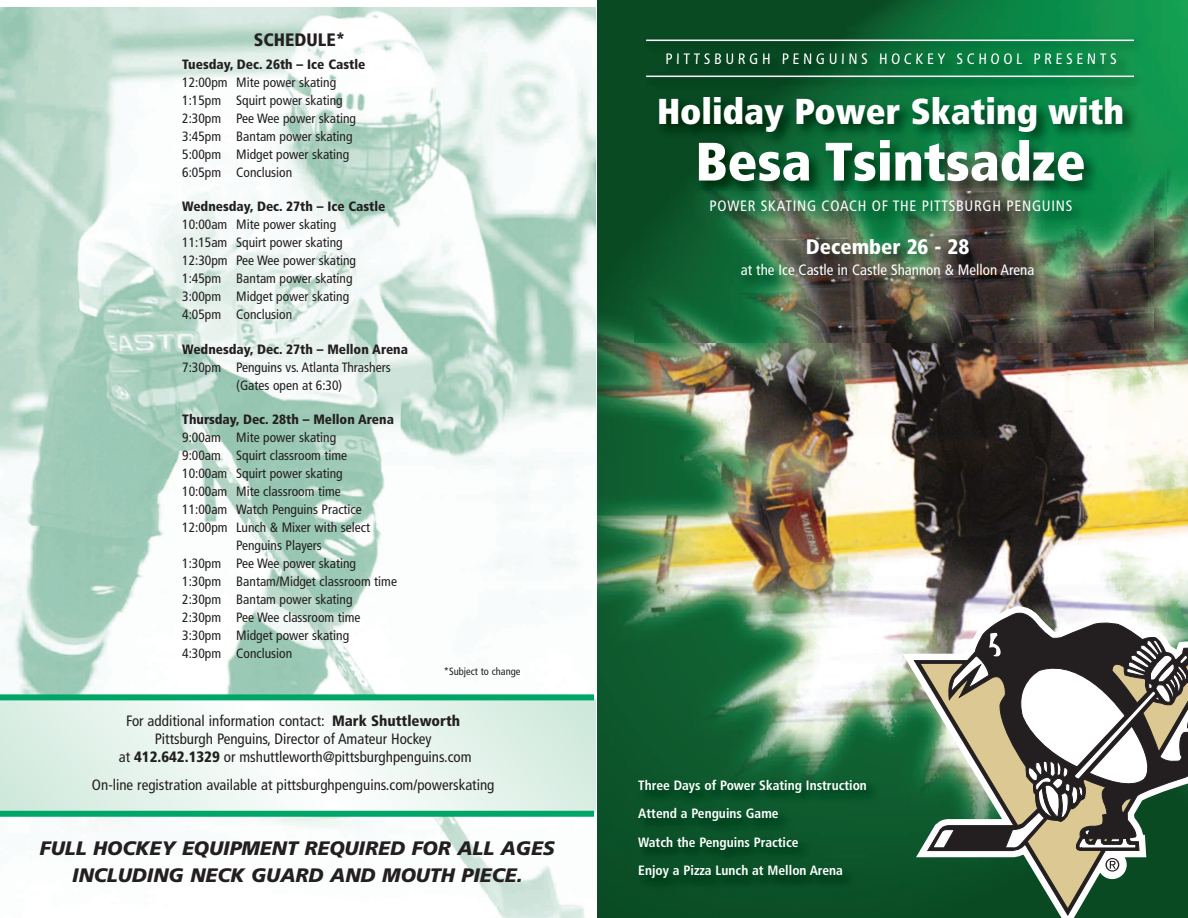
<style>
.page{position:relative;width:1188px;height:918px;background:#fff}
.page>*{position:absolute;margin:0;border:0;box-sizing:border-box;transform-origin:0 0}
.t1{font:900 condensed 54px "Frutiger";color:#fff}
.t2{font:900 condensed 36px "Frutiger";color:#fff}
.t3{font:900 condensed 21px "Frutiger";color:#fff}
.t4{font:italic 900 19.5px/27px "Frutiger";color:#231f20;text-align:center}
.t5{font:900 condensed 18px "Frutiger";color:#231f20}
.t6{font:condensed 15px/18px "Frutiger";color:#231f20;text-align:center}
.t7{font:condensed 15px "Frutiger";color:#fff}
.t8{font:condensed 15px "Frutiger";letter-spacing:.05em;color:#fff}
.t9{font:condensed 15px "Frutiger";letter-spacing:.24em;color:#fff}
.t10{font:condensed 13.5px/18px "Frutiger";color:#231f20}
.t11{font:900 condensed 13.5px "Frutiger";color:#231f20}
.t12{font:700 condensed 13.5px/28.5px "Frutiger";color:#fff}
.t13{font:condensed 10.5px "Frutiger";color:#231f20}
.s1{font-weight:900}
</style>
<div class="page">
<img style="left:0;top:7px;width:595px;height:911px">
<img style="left:598px;top:0;width:590px;height:918px">
<svg style="left:0;top:699px;width:595px;height:114px"></svg>
<div style="left:0;top:694px;width:594px;height:6px;background:#00a668"></div>
<div style="left:0;top:811px;width:594px;height:6px;background:#00a668"></div>
<img style="left:628px;top:87px;width:538px;height:132px">
<img style="left:642px;top:45px;width:511px;height:51px">
<img style="left:638px;top:32px;width:514px;height:27px">
<img style="left:642px;top:45px;width:510px;height:14px">
<img style="left:666px;top:53px;width:220px;height:6px">
<hr style="left:646px;top:40px;width:488px;height:1px;background:#fff">
<img style="left:638px;top:68px;width:514px;height:19px">
<svg style="left:638px;top:87px;width:4px;height:8px"></svg>
<img style="left:642px;top:87px;width:510px;height:8px">
<hr style="left:646px;top:76px;width:488px;height:1px;background:#fff">
<img style="left:631px;top:772px;width:271px;height:139px">
<img style="left:634px;top:230px;width:519px;height:112px">
<svg style="left:902px;top:607px;width:286px;height:311px;background:#538466"></svg>
<svg style="left:914px;top:610px;width:274px;height:306px"></svg>
<svg style="left:919px;top:633px;width:269px;height:276px"></svg>
<img style="left:641px;top:192px;width:513px;height:46px">
<img style="left:641px;top:230px;width:512px;height:8px">
<h3 class="t5" style="left:254px;top:32px;width:93px">SCHEDULE*</h3>
<p class="t11" style="left:182px;top:59px;width:185px">Tuesday, Dec. 26th – Ice Castle</p>
<p class="t10" style="left:182px;top:75px;width:175px">12:00pm Mite power skating<br>1:15pm Squirt power skating<br>2:30pm Pee Wee power skating<br>3:45pm Bantam power skating<br>5:00pm Midget power skating<br>6:05pm Conclusion</p>
<p class="t11" style="left:182px;top:201px;width:205px">Wednesday, Dec. 27th – Ice Castle</p>
<p class="t10" style="left:182px;top:217px;width:175px">10:00am Mite power skating<br>11:15am Squirt power skating<br>12:30pm Pee Wee power skating<br>1:45pm Bantam power skating<br>3:00pm Midget power skating<br>4:05pm Conclusion</p>
<p class="t11" style="left:182px;top:343px;width:227px">Wednesday, Dec. 27th – Mellon Arena</p>
<p class="t10" style="left:182px;top:359px;width:210px;text-align:center">7:30pm Penguins vs. Atlanta Thrashers (Gates open at 6:30)</p>
<p class="t11" style="left:182px;top:414px;width:213px">Thursday, Dec. 28th – Mellon Arena</p>
<p class="t10" style="left:182px;top:429px;width:156px">9:00am Mite power skating</p>
<p class="t10" style="left:182px;top:447px;width:167px">9:00am Squirt classroom time</p>
<p class="t10" style="left:182px;top:465px;width:162px">10:00am Squirt power skating</p>
<p class="t10" style="left:182px;top:483px;width:160px">10:00am Mite classroom time</p>
<p class="t10" style="left:182px;top:501px;width:181px">11:00am Watch Penguins Practice</p>
<p class="t10" style="left:182px;top:519px;width:189px">12:00pm Lunch &amp; Mixer with select</p>
<p class="t10" style="left:236px;top:537px;width:87px">Penguins Players</p>
<p class="t10" style="left:182px;top:555px;width:175px">1:30pm Pee Wee power skating</p>
<p class="t10" style="left:182px;top:573px;width:216px">1:30pm Bantam/Midget classroom time</p>
<p class="t10" style="left:182px;top:591px;width:172px">2:30pm Bantam power skating</p>
<p class="t10" style="left:182px;top:609px;width:180px">2:30pm Pee Wee classroom time</p>
<p class="t10" style="left:182px;top:627px;width:169px">3:30pm Midget power skating</p>
<p class="t10" style="left:182px;top:645px;width:112px">4:30pm Conclusion</p>
<p class="t13" style="left:444px;top:667px;width:78px">*Subject to change</p>
<p class="t6" style="left:119px;top:713px;width:354px">For additional information contact: <span class="s1">Mark Shuttleworth<br></span>Pittsburgh Penguins, Director of Amateur Hockey<br>at <span class="s1">412.642.1329</span> or mshuttleworth@pittsburghpenguins.com</p>
<p class="t6" style="left:92px;top:777px;width:404px">On-line registration available at pittsburghpenguins.com/powerskating</p>
<h3 class="t4" style="left:40px;top:836px;width:516px">FULL HOCKEY EQUIPMENT REQUIRED FOR ALL AGES<br>INCLUDING NECK GUARD AND MOUTH PIECE.</h3>
<p class="t9" style="left:665px;top:53px;width:453px">PITTSBURGH PENGUINS HOCKEY SCHOOL PRESENTS</p>
<h2 class="t2" style="left:657px;top:97px;width:469px">Holiday Power Skating with</h2>
<h1 class="t1" style="left:696px;top:140px;width:392px">Besa Tsintsadze</h1>
<p class="t8" style="left:710px;top:200px;width:364px">POWER SKATING COACH OF THE PITTSBURGH PENGUINS</p>
<h3 class="t3" style="left:806px;top:238px;width:165px">December 26 - 28</h3>
<p class="t7" style="left:741px;top:263px;width:295px">at the Ice Castle in Castle Shannon &amp; Mellon Arena</p>
<p class="t12" style="left:638px;top:772px;width:230px">Three Days of Power Skating Instruction<br>Attend a Penguins Game<br>Watch the Penguins Practice<br>Enjoy a Pizza Lunch at Mellon Arena</p>
</div>
